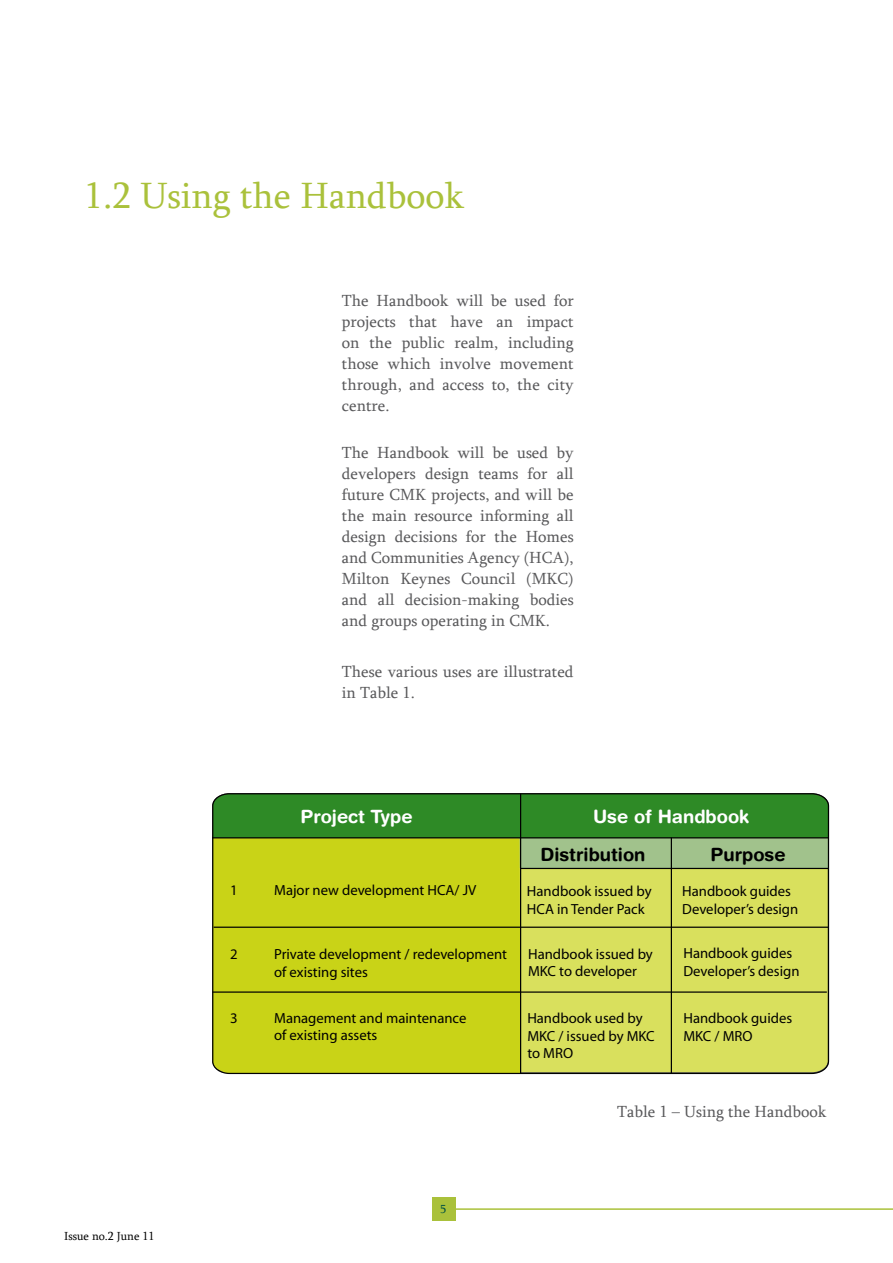
<style>
.page{position:relative;width:893px;height:1263px;background:#fff}
.page>*{position:absolute;margin:0;border:0;box-sizing:border-box;transform-origin:0 0}
.t1{font:37.5px "Sylfaen";color:#aac13b}
.t2{font:700 18.3px/38px "Helvetica Rounded LT";color:#fff}
.t3{font:700 18.3px "Helvetica Rounded LT";color:#000}
.t4{font:16.5px/21px "Sylfaen";color:#58585a;text-align:justify}
.t5{font:14.7px/17.5px "Myriad";color:#000}
.t6{font:12px "Sylfaen";color:#000}
.t7{font:12px "Sylfaen";color:#005143}
.s1{color:#000}
</style>
<div class="page">
<hr style="left:456px;top:1208px;width:437px;height:2px;background:#aac13b">
<div style="left:432px;top:1197px;width:24px;height:23px;background:#aac13b"></div>
<svg style="left:212px;top:793px;width:618px;height:282px;background:#b2c93a"></svg>
<hr style="left:212px;top:837px;width:616px;height:1px;background:#000">
<hr style="left:520px;top:794px;width:1px;height:279px;background:#000">
<hr style="left:671px;top:837px;width:1px;height:236px;background:#000">
<hr style="left:520px;top:868px;width:308px;height:1px;background:#000">
<hr style="left:214px;top:926px;width:614px;height:2px;background:#000">
<hr style="left:212px;top:991px;width:615px;height:2px;background:#000">
<p class="t1" style="left:84px;top:170px;width:382px">1.2 Using the Handbook</p>
<p class="t4" style="left:342px;top:290px;width:233px">The Handbook will be used for projects that have an impact on the public realm, including those which involve movement through, and access to, the city centre.</p>
<p class="t4" style="left:342px;top:442px;width:233px">The Handbook will be used by developers design teams for all future CMK projects, and will be the main resource informing all design decisions for the Homes and Communities Agency (HCA), Milton Keynes Council (MKC) and all decision-making bodies and groups operating in CMK.</p>
<p class="t4" style="left:342px;top:660px;width:233px">These various uses are illustrated in Table 1.</p>
<p class="t6" style="left:64px;top:1228px;width:92px">Issue no.2 June 11</p>
<p class="t2" style="left:300px;top:797px;width:114px">Project Type</p>
<p class="t5" style="left:230px;top:882px;width:9px">1</p>
<p class="t5" style="left:274px;top:882px;width:204px">Major new development HCA/ JV</p>
<p class="t5" style="left:230px;top:946px;width:9px">2</p>
<p class="t5" style="left:274px;top:946px;width:234px">Private development / redevelopment of existing sites</p>
<p class="t5" style="left:230px;top:1010px;width:9px">3</p>
<p class="t5" style="left:274px;top:1010px;width:194px">Management and maintenance of existing assets</p>
<p class="t2" style="left:540px;top:797px;width:210px;text-indent:53px">Use of Handbook<br><span class="s1">Distribution</span></p>
<p class="t3" style="left:710px;top:843px;width:77px">Purpose</p>
<p class="t5" style="left:527px;top:883px;width:126px">Handbook issued by<br>HCA in Tender Pack</p>
<p class="t5" style="left:528px;top:946px;width:126px">Handbook issued by<br>MKC to developer</p>
<p class="t5" style="left:527px;top:1010px;width:129px">Handbook used by<br>MKC / issued by MKC to MRO</p>
<p class="t5" style="left:682px;top:883px;width:118px">Handbook guides<br>Developer’s design</p>
<p class="t5" style="left:683px;top:945px;width:118px">Handbook guides<br>Developer’s design</p>
<p class="t5" style="left:683px;top:1010px;width:110px">Handbook guides<br>MKC / MRO</p>
<p class="t4" style="left:617px;top:1101px;width:211px">Table 1 – Using the Handbook</p>
<p class="t7" style="left:441px;top:1201px;width:7px">5</p>
</div>
